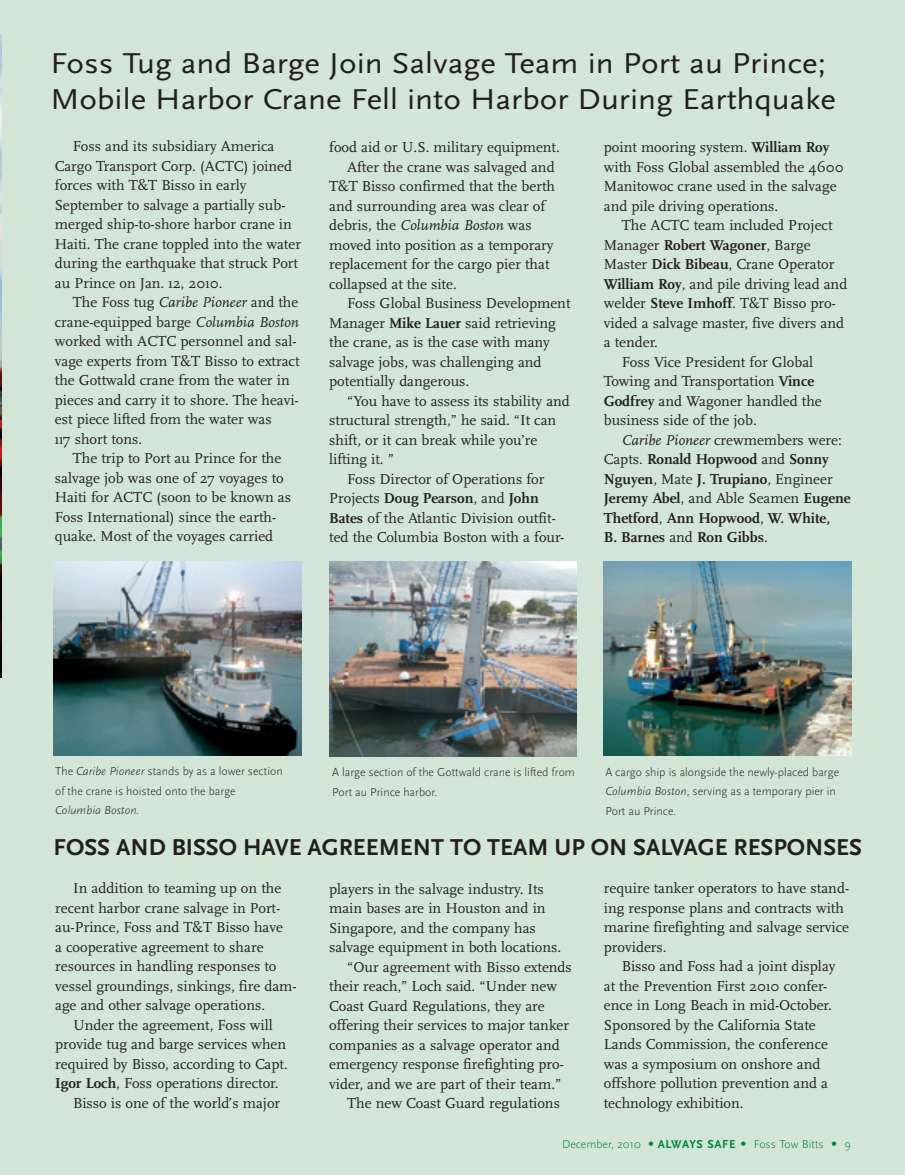
<style>
.page{position:relative;width:905px;height:1175px;background:#fff}
.page>*{position:absolute;margin:0;border:0;box-sizing:border-box;transform-origin:0 0}
.t1{font:30px/36px "Scala Sans";color:#231f20;scale:1.1 1}
.t2{font:700 24px "Scala Sans";color:#231f20}
.t3{font:15px/19.5px "Scala";color:#231f20}
.t4{font:700 15px "Scala";color:#231f20}
.t5{font:italic 15px "Scala";color:#231f20}
.t6{font:300 12px/19.5px "Scala Sans";color:#231f20}
.t7{font:300 12px "Scala Sans";color:#00843d}
.t8{font:italic 300 12px "Scala Sans";color:#231f20}
.s1{font-style:italic}
.s2{font-style:normal}
.s3{font-weight:700}
.s4{font-weight:400}
.s5{font-family:"Univers"}
</style>
<div class="page">
<div style="left:0;top:0;width:904px;height:1174px;background:#d3e5d7"></div>
<img style="left:0;top:34px;width:1px;height:644px">
<img style="left:54px;top:561px;width:247px;height:195px">
<img style="left:604px;top:561px;width:247px;height:195px">
<img style="left:329px;top:561px;width:248px;height:195px">
<h1 class="t1" style="left:51px;top:45px;width:715px">Foss Tug and Barge Join Salvage Team in Port au Prince;<br>Mobile Harbor Crane Fell into Harbor During Earthquake</h1>
<p class="t3" style="left:55px;top:137px;width:248px;text-indent:18px">Foss and its subsidiary America Cargo Transport Corp. (ACTC) joined forces with T&amp;T Bisso in early September to salvage a partially sub&shy;merged ship-to-shore harbor crane in Haiti. The crane toppled into the water during the earthquake that struck Port au Prince on Jan. 12, 2010.</p>
<p class="t3" style="left:55px;top:293px;width:246px;text-indent:18px">The Foss tug <span class="s1">Caribe Pioneer</span> and the crane-equipped barge <span class="s1">Columbia Boston </span>worked with ACTC personnel and sal&shy;vage experts from T&amp;T Bisso to extract the Gottwald crane from the water in pieces and carry it to shore. The heavi&shy;est piece lifted from the water was<br>117 short tons.</p>
<p class="t3" style="left:55px;top:449px;width:238px;text-indent:18px">The trip to Port au Prince for the salvage job was one of 27 voyages to Haiti for ACTC (soon to be known as Foss International) since the earth&shy;quake. Most of the voyages carried</p>
<p class="t3" style="left:329px;top:137px;width:232px">food aid or U.S. military equipment.</p>
<p class="t3" style="left:347px;top:157px;width:209px">After the crane was salvaged and</p>
<p class="t3" style="left:329px;top:176px;width:227px">T&amp;T Bisso confirmed that the berth</p>
<p class="t3" style="left:329px;top:196px;width:218px">and surrounding area was clear of</p>
<p class="t5" style="left:329px;top:216px;width:204px"><span class="s2">debris, the</span> Columbia Boston <span class="s2">was</span></p>
<p class="t3" style="left:329px;top:235px;width:226px">moved into position as a temporary</p>
<p class="t3" style="left:329px;top:254px;width:222px">replacement for the cargo pier that</p>
<p class="t3" style="left:329px;top:274px;width:129px">collapsed at the site.</p>
<p class="t3" style="left:347px;top:293px;width:225px">Foss Global Business Development</p>
<p class="t3" style="left:329px;top:313px;width:228px">Manager <span class="s3">Mike Lauer</span> said retrieving</p>
<p class="t3" style="left:329px;top:332px;width:222px">the crane, as is the case with many</p>
<p class="t3" style="left:329px;top:352px;width:214px">salvage jobs, was challenging and</p>
<p class="t3" style="left:329px;top:371px;width:142px">potentially dangerous.</p>
<p class="t3" style="left:347px;top:391px;width:224px">“You have to assess its stability and</p>
<p class="t3" style="left:329px;top:410px;width:228px">structural strength,” he said. “It can</p>
<p class="t3" style="left:329px;top:430px;width:210px">shift, or it can break while you’re</p>
<p class="t3" style="left:329px;top:449px;width:66px">lifting it. ”</p>
<p class="t3" style="left:347px;top:469px;width:199px">Foss Director of Operations for</p>
<p class="t4" style="left:329px;top:489px;width:211px"><span class="s4">Projects</span> Doug Pearson<span class="s4">, and</span> John</p>
<p class="t3" style="left:329px;top:508px;width:228px"><span class="s3">Bates</span> of the Atlantic Division outfit-</p>
<p class="t3" style="left:329px;top:527px;width:236px">ted the Columbia Boston with a four-</p>
<p class="t3" style="left:604px;top:137px;width:241px">point mooring system. <span class="s3">William Roy </span>with Foss Global assembled the 4600<br>Manitowoc crane used in the salvage and pile driving operations.</p>
<p class="t3" style="left:622px;top:215px;width:212px">The ACTC team included Project</p>
<p class="t3" style="left:604px;top:235px;width:208px">Manager <span class="s3">Robert Wagoner</span>, Barge</p>
<p class="t3" style="left:604px;top:254px;width:232px">Master <span class="s3">Dick Bibeau</span>, Crane Operator</p>
<p class="t3" style="left:604px;top:274px;width:245px"><span class="s3">William Roy</span>, and pile driving lead and</p>
<p class="t3" style="left:604px;top:293px;width:234px">welder <span class="s3">Steve Imhoff</span>. T&amp;T Bisso pro-</p>
<p class="t3" style="left:604px;top:313px;width:242px">vided a salvage master, five divers and</p>
<p class="t3" style="left:604px;top:332px;width:56px">a tender.</p>
<p class="t3" style="left:622px;top:352px;width:193px">Foss Vice President for Global</p>
<p class="t3" style="left:604px;top:371px;width:212px">Towing and Transportation <span class="s3">Vince</span></p>
<p class="t3" style="left:604px;top:391px;width:219px"><span class="s3">Godfrey</span> and Wagoner handled the</p>
<p class="t3" style="left:604px;top:410px;width:154px">business side of the job.</p>
<p class="t3" style="left:622px;top:430px;width:221px"><span class="s1">Caribe Pioneer</span> crewmembers were:</p>
<p class="t4" style="left:604px;top:450px;width:226px"><span class="s4">Capts.</span> Ronald Hopwood <span class="s4">and</span> Sonny</p>
<p class="t4" style="left:604px;top:470px;width:230px">Nguyen<span class="s4">, Mate</span> J. Trupiano<span class="s4">, Engineer</span></p>
<p class="t4" style="left:604px;top:489px;width:248px">Jeremy Abel<span class="s4">, and Able Seamen</span> Eugene</p>
<p class="t4" style="left:604px;top:509px;width:228px">Thetford<span class="s4">,</span> Ann Hopwood<span class="s4">,</span> W. White,</p>
<p class="t4" style="left:604px;top:528px;width:165px">B. Barnes <span class="s4">and</span> Ron Gibbs<span class="s4">.</span></p>
<p class="t6" style="left:55px;top:762px;width:229px">The <span class="s1">Caribe Pioneer</span> stands by as a lower section of the crane is hoisted onto the barge</p>
<p class="t8" style="left:55px;top:803px;width:86px">Columbia Boston.</p>
<p class="t6" style="left:332px;top:762px;width:244px">A large section of the Gottwald crane is lifted from<br>Port au Prince harbor.</p>
<p class="t6" style="left:605px;top:762px;width:235px">A cargo ship is alongside the newly-placed barge<br><span class="s1">Columbia Boston</span>, serving as a temporary pier in<br>Port au Prince.</p>
<h2 class="t2" style="left:54px;top:834px;width:809px">FOSS AND BISSO HAVE AGREEMENT TO TEAM UP ON SALVAGE RESPONSES</h2>
<p class="t3" style="left:73px;top:878px;width:210px">In addition to teaming up on the</p>
<p class="t3" style="left:55px;top:898px;width:226px">recent harbor crane salvage in Port-</p>
<p class="t3" style="left:55px;top:917px;width:229px">au-Prince, Foss and T&amp;T Bisso have</p>
<p class="t3" style="left:55px;top:937px;width:210px">a cooperative agreement to share</p>
<p class="t3" style="left:55px;top:956px;width:223px">resources in handling responses to</p>
<p class="t3" style="left:55px;top:976px;width:243px">vessel groundings, sinkings, fire dam-</p>
<p class="t3" style="left:55px;top:995px;width:211px">age and other salvage operations.</p>
<p class="t3" style="left:73px;top:1015px;width:201px">Under the agreement, Foss will</p>
<p class="t3" style="left:55px;top:1034px;width:232px">provide tug and barge services when</p>
<p class="t3" style="left:55px;top:1054px;width:234px">required by Bisso, according to Capt.</p>
<p class="t3" style="left:55px;top:1073px;width:225px"><span class="s3">Igor Loch</span>, Foss operations director.</p>
<p class="t3" style="left:73px;top:1093px;width:209px">Bisso is one of the world’s major</p>
<p class="t3" style="left:604px;top:878px;width:247px">require tanker operators to have stand&shy;ing response plans and contracts with marine firefighting and salvage service providers.</p>
<p class="t3" style="left:604px;top:956px;width:233px;text-indent:18px">Bisso and Foss had a joint display at the Prevention First 2010 confer&shy;ence in Long Beach in mid-October.<br>Sponsored by the California State<br>Lands Commission, the conference was a symposium on onshore and offshore pollution prevention and a technology exhibition.</p>
<p class="t3" style="left:329px;top:879px;width:216px">players in the salvage industry. Its</p>
<p class="t3" style="left:329px;top:898px;width:218px">main bases are in Houston and in</p>
<p class="t3" style="left:329px;top:918px;width:208px">Singapore, and the company has</p>
<p class="t3" style="left:329px;top:937px;width:233px">salvage equipment in both locations.</p>
<p class="t3" style="left:347px;top:957px;width:226px">“Our agreement with Bisso extends</p>
<p class="t3" style="left:329px;top:976px;width:229px">their reach,” Loch said. “Under new</p>
<p class="t3" style="left:329px;top:996px;width:217px">Coast Guard Regulations, they are</p>
<p class="t3" style="left:329px;top:1015px;width:241px">offering their services to major tanker</p>
<p class="t3" style="left:329px;top:1035px;width:232px">companies as a salvage operator and</p>
<p class="t3" style="left:329px;top:1054px;width:236px">emergency response firefighting pro-</p>
<p class="t3" style="left:329px;top:1074px;width:233px">vider, and we are part of their team.”</p>
<p class="t3" style="left:347px;top:1093px;width:214px">The new Coast Guard regulations</p>
<p class="t7" style="left:562px;top:1138px;width:290px">December, 2010 <span class="s5">•</span> <span class="s3">ALWAYS SAFE</span> <span class="s5">•</span> Foss Tow Bitts <span class="s5">•</span> 9</p>
</div>
